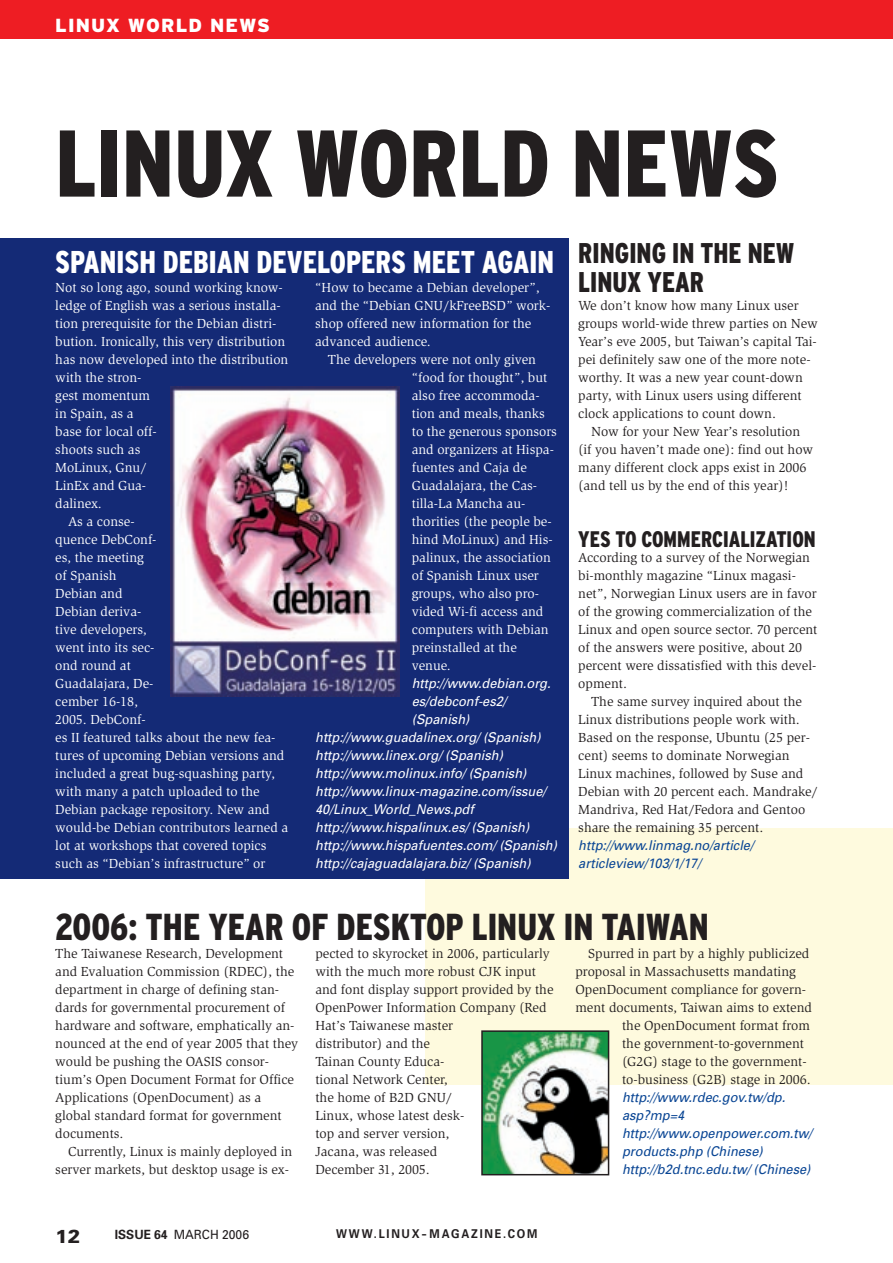
<style>
.page{position:relative;width:893px;height:1263px;background:#fff}
.page>*{position:absolute;margin:0;border:0;box-sizing:border-box;transform-origin:0 0}
._60_T{font:900 condensed 94.5px "Interstate";color:#231f20;scale:.95 1}
._60_T-2{font:900 condensed 37.5px "Interstate";color:#231f20;scale:.92 1}
._60_T-3{font:900 condensed 31.5px "Interstate";color:#fff;scale:.91 1}
._60_T-4{font:900 condensed 28.5px/28.5px "Interstate";color:#231f20;scale:.91 1}
._60_T-5{font:900 condensed 22.5px "Interstate";color:#231f20;scale:.91 1}
._95_R{font:900 18.9px "Interstate";letter-spacing:.06em;color:#fff}
.Pagina{font:900 18.9px "Univers";color:#231f20}
._10_L{font:13.5px/18px "Slimbach";color:#231f20}
._10_L-2{font:13.5px/18px "Slimbach";color:#fff}
._11_L_ohne{font:13.5px/18px "Slimbach";color:#231f20}
._99_ref_URL{font:italic 13.5px/18px "Univers";color:#fff;scale:.95 1}
._11_L_ohne-2{font:13.5px/18px "Slimbach";color:#fff}
._99_ref_URL-2{font:italic 13.5px/18px "Univers";color:#094594;scale:.95 1}
.Marginalie{font:12.75px "Univers";color:#231f20;scale:.95 1}
.Maginalie_URL{font:700 12.15px "Univers";letter-spacing:.16em;color:#231f20;scale:.9 1}
.s1{font-weight:700}
</style>
<div class="page">
<div style="left:426px;top:828px;width:467px;height:256px;background:#fefade"></div>
<div style="left:0;top:238px;width:568px;height:641px;background:#142a76"></div>
<img style="left:170px;top:386px;width:229px;height:310px">
<img style="left:484px;top:1033px;width:122px;height:139px">
<div style="left:481px;top:1030px;width:128px;height:145px;border:2px solid #231f20"></div>
<div style="left:0;top:0;width:893px;height:38px;background:#ee1d23"></div>
<p class="_95_R" style="left:55px;top:15px;width:216px">LINUX WORLD NEWS</p>
<p class="_60_T" style="left:55px;top:111px;width:763px">LINUX WORLD NEWS</p>
<p class="_60_T-3" style="left:55px;top:245px;width:550px">SPANISH DEBIAN DEVELOPERS MEET AGAIN</p>
<p class="_11_L_ohne-2" style="left:55px;top:279px;width:235px">Not so long ago, sound working know&shy;ledge of English was a serious installa&shy;tion prerequisite for the Debian distri&shy;bution. Ironically, this very distribution has now developed into the distribution with the stron-<br>gest momentum<br>in Spain, as a<br>base for local off-<br>shoots such as<br>MoLinux, Gnu/<br>LinEx and Gua-<br>dalinex.</p>
<p class="_10_L-2" style="left:55px;top:513px;width:234px;text-indent:13px">As a conse-<br>quence DebConf-<br>es, the meeting<br>of Spanish<br>Debian and<br>Debian deriva-<br>tive developers,<br>went into its sec-<br>ond round at<br>Guadalajara, De-<br>cember 16-18,<br>2005. DebConf-<br>es II featured talks about the new fea&shy;tures of upcoming Debian versions and included a great bug-squashing party, with many a patch uploaded to the<br>Debian package repository. New and would-be Debian contributors learned a lot at workshops that covered topics such as “Debian’s infrastructure” or</p>
<p class="_10_L-2" style="left:315px;top:279px;width:237px">“How to became a Debian developer”, and the “Debian GNU/kFreeBSD” work&shy;shop offered new information for the advanced audience.</p>
<p class="_10_L-2" style="left:412px;top:351px;width:147px;text-indent:-84px">The developers were not only given “food for thought”, but also free accommoda&shy;tion and meals, thanks to the generous sponsors and organizers at Hispa&shy;fuentes and Caja de<br>Guadalajara, the Cas&shy;tilla-La Mancha au&shy;thorities (the people be&shy;hind MoLinux) and His&shy;palinux, the association of Spanish Linux user groups, who also pro&shy;vided Wi-fi access and computers with Debian preinstalled at the venue.</p>
<p class="_99_ref_URL" style="left:412px;top:674px;width:148px">http://www.debian.org. es/debconf-es2/ (Spanish)</p>
<p class="_99_ref_URL" style="left:315px;top:728px;width:239px">http://www.guadalinex.org/ (Spanish)</p>
<p class="_99_ref_URL" style="left:315px;top:746px;width:199px">http://www.linex.org/ (Spanish)</p>
<p class="_99_ref_URL" style="left:315px;top:764px;width:224px">http://www.molinux.info/ (Spanish)</p>
<p class="_99_ref_URL" style="left:315px;top:782px;width:245px">http://www.linux-magazine.com/issue/<br>40/Linux_World_News.pdf</p>
<p class="_99_ref_URL" style="left:315px;top:818px;width:227px">http://www.hispalinux.es/ (Spanish)</p>
<p class="_99_ref_URL" style="left:315px;top:836px;width:256px">http://www.hispafuentes.com/ (Spanish)</p>
<p class="_99_ref_URL" style="left:315px;top:854px;width:228px">http://cajaguadalajara.biz/ (Spanish)</p>
<p class="_60_T-4" style="left:578px;top:239px;width:239px">RINGING IN THE NEW<br>LINUX YEAR</p>
<p class="_11_L_ohne" style="left:578px;top:297px;width:241px">We don’t know how many Linux user groups world-wide threw parties on New Year’s eve 2005, but Taiwan’s capital Tai&shy;pei definitely saw one of the more note&shy;worthy. It was a new year count-down party, with Linux users using different clock applications to count down.</p>
<p class="_10_L" style="left:578px;top:423px;width:236px;text-indent:13px">Now for your New Year’s resolution (if you haven’t made one): find out how many different clock apps exist in 2006 (and tell us by the end of this year)!</p>
<p class="_60_T-5" style="left:578px;top:526px;width:262px">YES TO COMMERCIALIZATION</p>
<p class="_11_L_ohne" style="left:578px;top:549px;width:241px">According to a survey of the Norwegian bi-monthly magazine “Linux magasi&shy;net”, Norwegian Linux users are in favor of the growing commercialization of the Linux and open source sector. 70 percent of the answers were positive, about 20 percent were dissatisfied with this devel&shy;opment.</p>
<p class="_10_L" style="left:578px;top:693px;width:241px;text-indent:13px">The same survey inquired about the Linux distributions people work with.<br>Based on the response, Ubuntu (25 per&shy;cent) seems to dominate Norwegian Linux machines, followed by Suse and Debian with 20 percent each. Mandrake/ Mandriva, Red Hat/ Fedora and Gentoo share the remaining 35 percent.</p>
<p class="_99_ref_URL-2" style="left:578px;top:836px;width:186px">http:// www. linmag. no/ article/ articleview/ 103/ 1/ 17/</p>
<p class="_60_T-2" style="left:55px;top:906px;width:712px">2006: THE YEAR OF DESKTOP LINUX IN TAIWAN</p>
<p class="_11_L_ohne" style="left:55px;top:945px;width:244px">The Taiwanese Research, Development and Evaluation Commission (RDEC), the department in charge of defining stan&shy;dards for governmental procurement of hardware and software, emphatically an&shy;nounced at the end of year 2005 that they would be pushing the OASIS consor&shy;tium’s Open Document Format for Office Applications (OpenDocument) as a global standard format for government documents.</p>
<p class="_10_L" style="left:55px;top:1143px;width:239px;text-align:right">Currently, Linux is mainly deployed in server markets, but desktop usage is ex-</p>
<p class="_10_L" style="left:315px;top:945px;width:240px">pected to skyrocket in 2006, particularly with the much more robust CJK input and font display support provided by the<br>OpenPower Information Company (Red<br>Hat’s Taiwanese master<br>distributor) and the<br>Tainan County Educa-<br>tional Network Center,<br>the home of B2D GNU/<br>Linux, whose latest desk-<br>top and server version,<br>Jacana, was released<br>December 31, 2005.</p>
<p class="_10_L" style="left:588px;top:945px;width:223px">Spurred in part by a highly publicized</p>
<p class="_10_L" style="left:575px;top:963px;width:222px">proposal in Massachusetts mandating</p>
<p class="_10_L" style="left:575px;top:981px;width:232px">OpenDocument compliance for govern-</p>
<p class="_10_L" style="left:575px;top:999px;width:238px">ment documents, Taiwan aims to extend</p>
<p class="_10_L" style="left:622px;top:1017px;width:189px">the OpenDocument format from</p>
<p class="_10_L" style="left:622px;top:1035px;width:184px">the government-to-government</p>
<p class="_10_L" style="left:622px;top:1053px;width:186px">(G2G) stage to the government-</p>
<p class="_10_L" style="left:622px;top:1071px;width:190px">to-business (G2B) stage in 2006.</p>
<p class="_99_ref_URL-2" style="left:622px;top:1088px;width:173px">http:// www. rdec. gov. tw/ dp. asp?mp=4</p>
<p class="_99_ref_URL-2" style="left:622px;top:1124px;width:201px">http:// www. openpower. com. tw/ products. php (Chinese)</p>
<p class="_99_ref_URL-2" style="left:622px;top:1160px;width:200px">http:// b2d. tnc. edu. tw/ (Chinese)</p>
<p class="Pagina" style="left:55px;top:1225px;width:27px">12</p>
<p class="Marginalie" style="left:115px;top:1226px;width:143px"><span class="s1">ISSUE 64</span> MARCH 2006</p>
<p class="Maginalie_URL" style="left:336px;top:1226px;width:225px">WWW.LINUX-MAGAZINE.COM</p>
</div>
